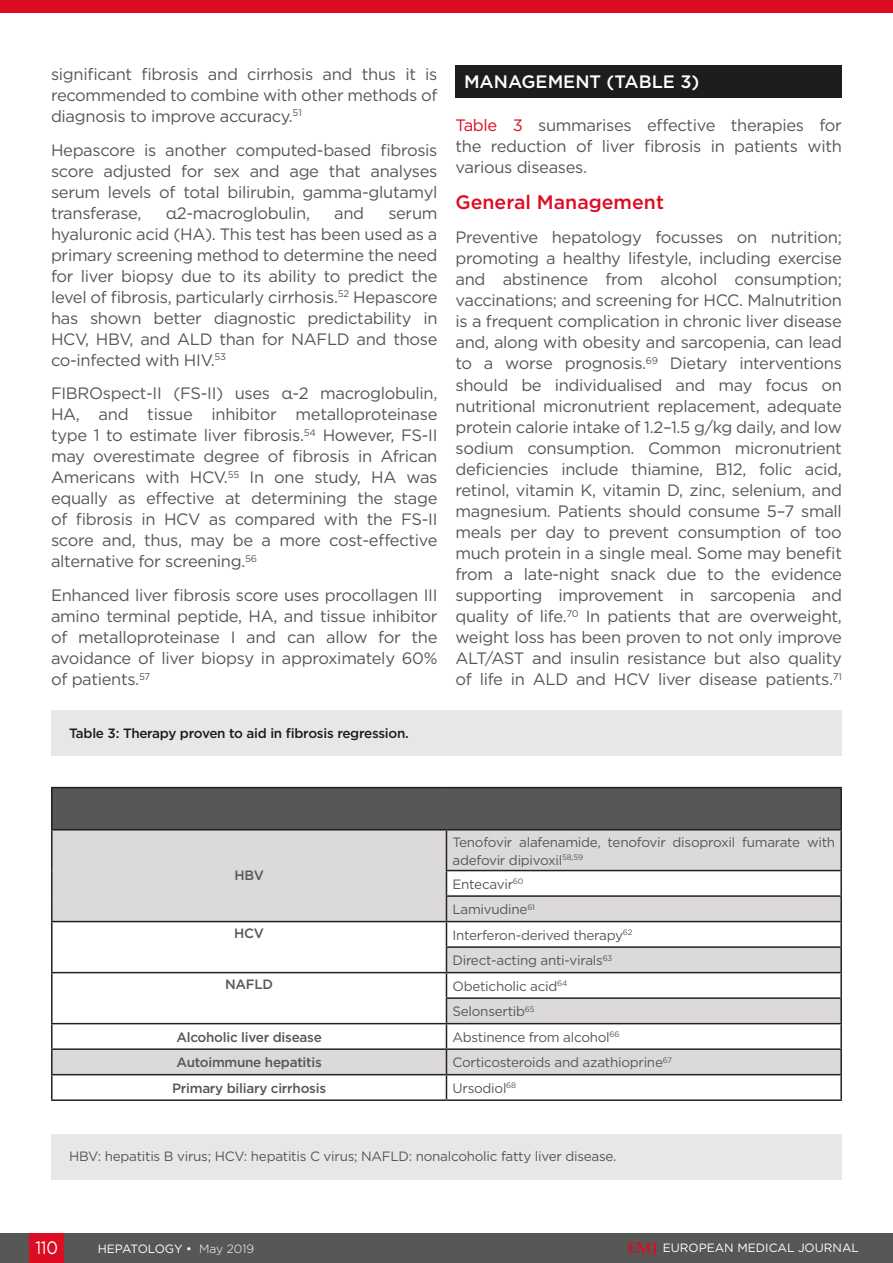
<style>
.page{position:relative;width:893px;height:1263px;background:#fff}
.page>*{position:absolute;margin:0;border:0;box-sizing:border-box;transform-origin:0 0}
.H2__Heading_2{font:500 19.5px "Gotham";color:#dc0c23}
.H1__Heading_1{font:500 18px "Gotham";color:#fff}
.t1{font:18px "Gotham";color:#fff;scale:.9 1}
.Body_Text{font:16.5px/21px "Gotham";letter-spacing:-.02em;color:#575756;text-align:justify}
.Body_Text-2{font:13.5px/18px "Gotham";letter-spacing:-.02em;color:#575756}
.Figure_Table_Box_Des{font:13.5px "Gotham";letter-spacing:-.02em;color:#575756}
.Body_Text-3{font:500 13.5px "Gotham";letter-spacing:-.02em;color:#575756}
.t2{font:500 13.5px "Gotham";letter-spacing:-.02em;color:#1d1d1d}
.t3{font:12px "Gotham";color:#fff}
.t4{font:12px "Gotham";letter-spacing:-.03em;color:#fff}
.s1{color:#dc0c23}
.s2{font-weight:300}
.s3{font-family:"Palatino Linotype";font-weight:700;font-size:15px;color:#dc0c23}
</style>
<div class="page">
<div style="left:0;top:1233px;width:893px;height:30px;background:#575756"></div>
<div style="left:30px;top:1233px;width:34px;height:30px;background:#dc0c23"></div>
<div style="left:455px;top:65px;width:387px;height:33px;background:#1d1d1d"></div>
<div style="left:52px;top:788px;width:789px;height:42px;background:#575756"></div>
<svg style="left:53px;top:830px;width:787px;height:244px;fill:#dbd9dc"></svg>
<hr style="left:51px;top:787px;width:395px;height:1px;background:#231f20">
<hr style="left:51px;top:788px;width:2px;height:41px;background:#231f20">
<hr style="left:446px;top:787px;width:396px;height:1px;background:#231f20">
<hr style="left:840px;top:788px;width:2px;height:41px;background:#231f20">
<hr style="left:51px;top:829px;width:395px;height:1px;background:#231f20">
<hr style="left:51px;top:830px;width:2px;height:40px;background:#231f20">
<hr style="left:446px;top:829px;width:396px;height:1px;background:#231f20">
<hr style="left:446px;top:830px;width:1px;height:40px;background:#231f20">
<hr style="left:840px;top:830px;width:2px;height:40px;background:#231f20">
<hr style="left:51px;top:870px;width:2px;height:26px;background:#231f20">
<hr style="left:446px;top:870px;width:396px;height:1px;background:#231f20">
<hr style="left:840px;top:871px;width:2px;height:24px;background:#231f20">
<hr style="left:51px;top:896px;width:2px;height:25px;background:#231f20">
<hr style="left:446px;top:895px;width:396px;height:2px;background:#231f20">
<hr style="left:840px;top:897px;width:2px;height:24px;background:#231f20">
<hr style="left:51px;top:921px;width:395px;height:1px;background:#231f20">
<hr style="left:51px;top:922px;width:2px;height:25px;background:#231f20">
<hr style="left:446px;top:921px;width:396px;height:1px;background:#231f20">
<hr style="left:840px;top:922px;width:2px;height:24px;background:#231f20">
<hr style="left:51px;top:947px;width:2px;height:25px;background:#231f20">
<hr style="left:446px;top:946px;width:396px;height:2px;background:#231f20">
<hr style="left:840px;top:948px;width:2px;height:24px;background:#231f20">
<hr style="left:51px;top:972px;width:395px;height:1px;background:#231f20">
<hr style="left:51px;top:973px;width:2px;height:25px;background:#231f20">
<hr style="left:446px;top:972px;width:396px;height:1px;background:#231f20">
<hr style="left:840px;top:973px;width:2px;height:24px;background:#231f20">
<hr style="left:51px;top:998px;width:2px;height:25px;background:#231f20">
<hr style="left:446px;top:997px;width:396px;height:2px;background:#231f20">
<hr style="left:840px;top:999px;width:2px;height:24px;background:#231f20">
<hr style="left:51px;top:1023px;width:395px;height:1px;background:#231f20">
<hr style="left:51px;top:1024px;width:2px;height:24px;background:#231f20">
<hr style="left:446px;top:1023px;width:396px;height:1px;background:#231f20">
<hr style="left:840px;top:1024px;width:2px;height:24px;background:#231f20">
<hr style="left:51px;top:1048px;width:395px;height:2px;background:#231f20">
<hr style="left:51px;top:1050px;width:2px;height:24px;background:#231f20">
<hr style="left:446px;top:1048px;width:396px;height:2px;background:#231f20">
<hr style="left:840px;top:1050px;width:2px;height:24px;background:#231f20">
<hr style="left:51px;top:1074px;width:395px;height:1px;background:#231f20">
<hr style="left:51px;top:1075px;width:2px;height:24px;background:#231f20">
<hr style="left:446px;top:1074px;width:396px;height:1px;background:#231f20">
<svg style="left:446px;top:871px;width:1px;height:228px"></svg>
<hr style="left:840px;top:1075px;width:2px;height:24px;background:#231f20">
<hr style="left:51px;top:1099px;width:395px;height:2px;background:#231f20">
<hr style="left:446px;top:1099px;width:396px;height:2px;background:#231f20">
<div style="left:51px;top:711px;width:791px;height:45px;background:#e6e7e9"></div>
<div style="left:51px;top:1134px;width:791px;height:45px;background:#e6e7e9"></div>
<div style="left:0;top:0;width:893px;height:13px;background:#dc0c23"></div>
<p class="Body_Text" style="left:51px;top:63px;width:388px">significant fibrosis and cirrhosis and thus it is recommended to combine with other methods of diagnosis to improve accuracy.<sup>51</sup></p>
<p class="Body_Text" style="left:51px;top:139px;width:388px">Hepascore is another computed-based fibrosis score adjusted for sex and age that analyses serum levels of total bilirubin, gamma-glutamyl transferase,</p>
<p class="Body_Text" style="left:166px;top:202px;width:146px">α2-macroglobulin,</p>
<p class="Body_Text" style="left:334px;top:202px;width:32px">and</p>
<p class="Body_Text" style="left:51px;top:202px;width:388px;text-indent:337px">serum hyaluronic acid (HA). This test has been used as a primary screening method to determine the need for liver biopsy due to its ability to predict the level of fibrosis, particularly cirrhosis.<sup>52</sup> Hepascore has shown better diagnostic predictability in HCV, HBV, and ALD than for NAFLD and those co-infected with HIV.<sup>53</sup></p>
<p class="Body_Text" style="left:51px;top:383px;width:388px">FIBROspect-II (FS-II) uses α-2 macroglobulin, HA, and tissue inhibitor metalloproteinase type 1 to estimate liver fibrosis.<sup>54</sup> However, FS-II may overestimate degree of fibrosis in African Americans with HCV.<sup>55</sup> In one study, HA was equally as effective at determining the stage of fibrosis in HCV as compared with the FS-II score and, thus, may be a more cost-effective alternative for screening.<sup>56</sup></p>
<p class="Body_Text" style="left:51px;top:584px;width:388px">Enhanced liver fibrosis score uses procollagen III amino terminal peptide, HA, and tissue inhibitor of metalloproteinase I and can allow for the avoidance of liver biopsy in approximately 60% of patients.<sup>57</sup></p>
<p class="t2" style="left:69px;top:724px;width:341px">Table 3: Therapy proven to aid in fibrosis regression.</p>
<p class="H1__Heading_1" style="left:464px;top:70px;width:237px">MANAGEMENT (TABLE 3)</p>
<p class="Body_Text" style="left:455px;top:114px;width:388px"><span class="s1">Table 3</span> summarises effective therapies for the reduction of liver fibrosis in patients with various diseases.</p>
<p class="H2__Heading_2" style="left:455px;top:190px;width:210px">General Management</p>
<p class="Body_Text" style="left:455px;top:226px;width:388px">Preventive hepatology focusses on nutrition; promoting a healthy lifestyle, including exercise and abstinence from alcohol consumption; vaccinations; and screening for HCC. Malnutrition is a frequent complication in chronic liver disease and, along with obesity and sarcopenia, can lead to a worse prognosis.<sup>69</sup> Dietary interventions should be individualised and may focus on nutritional micronutrient replacement, adequate protein calorie intake of 1.2–1.5 g/kg daily, and low sodium consumption. Common micronutrient deficiencies include thiamine, B12, folic acid, retinol, vitamin K, vitamin D, zinc, selenium, and magnesium. Patients should consume 5–7 small meals per day to prevent consumption of too much protein in a single meal. Some may benefit from a late-night snack due to the evidence supporting improvement in sarcopenia and quality of life.<sup>70</sup> In patients that are overweight, weight loss has been proven to not only improve ALT/AST and insulin resistance but also quality of life in ALD and HCV liver disease patients.<sup>71</sup></p>
<p class="Body_Text-3" style="left:234px;top:867px;width:31px">HBV</p>
<p class="Body_Text-2" style="left:452px;top:832px;width:384px">Tenofovir alafenamide, tenofovir disoproxil fumarate with adefovir dipivoxil<sup>58,59</sup></p>
<p class="Body_Text-2" style="left:452px;top:875px;width:72px">Entecavir<sup>60</sup></p>
<p class="Body_Text-2" style="left:452px;top:900px;width:84px">Lamivudine<sup>61</sup></p>
<p class="Body_Text-3" style="left:234px;top:925px;width:31px">HCV</p>
<p class="Body_Text-2" style="left:452px;top:926px;width:181px">Interferon-derived therapy<sup>62</sup></p>
<p class="Body_Text-2" style="left:452px;top:951px;width:161px">Direct-acting anti-virals<sup>63</sup></p>
<p class="Body_Text-3" style="left:225px;top:976px;width:50px">NAFLD</p>
<p class="Body_Text-2" style="left:452px;top:977px;width:116px">Obeticholic acid<sup>64</sup></p>
<p class="Body_Text-2" style="left:452px;top:1002px;width:84px">Selonsertib<sup>65</sup></p>
<p class="Body_Text-3" style="left:176px;top:1028px;width:147px">Alcoholic liver disease</p>
<p class="Body_Text-2" style="left:452px;top:1028px;width:169px">Abstinence from alcohol<sup>66</sup></p>
<p class="Body_Text-3" style="left:176px;top:1054px;width:147px">Autoimmune hepatitis</p>
<p class="Body_Text-2" style="left:452px;top:1053px;width:221px">Corticosteroids and azathioprine<sup>67</sup></p>
<p class="Body_Text-3" style="left:172px;top:1079px;width:155px">Primary biliary cirrhosis</p>
<p class="Body_Text-2" style="left:452px;top:1079px;width:65px">Ursodiol<sup>68</sup></p>
<p class="Figure_Table_Box_Des" style="left:69px;top:1148px;width:549px">HBV: hepatitis B virus; HCV: hepatitis C virus; NAFLD: nonalcoholic fatty liver disease.</p>
<p class="t1" style="left:36px;top:1236px;width:27px">110</p>
<p class="t4" style="left:98px;top:1241px;width:158px">HEPATOLOGY • <span class="s2">May 2019</span></p>
<p class="t3" style="left:627px;top:1240px;width:233px"><span class="s3">EMJ</span> EUROPEAN MEDICAL JOURNAL</p>
</div>
